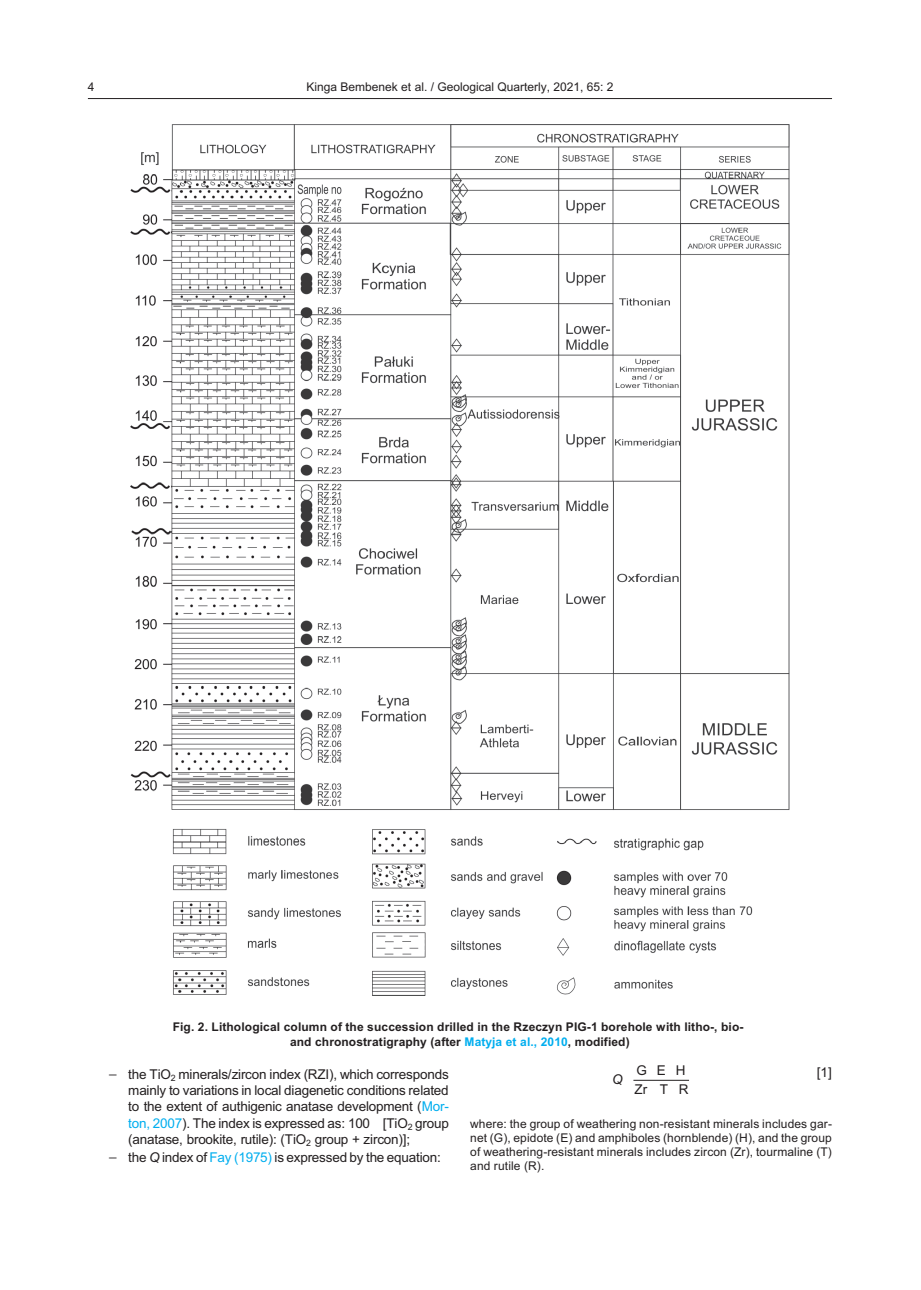
<style>
.page{position:relative;width:921px;height:1290px;background:#fff}
.page>*{position:absolute;margin:0;border:0;box-sizing:border-box;transform-origin:0 0}
.t1{font:13.5px/15.8px "Arial";letter-spacing:-.015em;color:#231f20}
.t2{font:italic 13.5px "Arial";color:#231f20}
.t3{font:12px/14px "Arial";letter-spacing:.01em;color:#231f20;text-align:justify}
.t4{font:700 12px/14.4px "Arial";letter-spacing:.01em;color:#231f20;text-align:center}
.s1{color:#00aeef}
.s2{font-family:"Avant Garde Bk BT";font-size:15px}
.s3{font-style:italic}
</style>
<div class="page">
<hr style="left:633px;top:1080px;width:56px;height:1px;background:#231f20">
<hr style="left:88px;top:98px;width:744px;height:1px;background:#231f20">
<img style="left:131px;top:124px;width:658px;height:872px">
<p class="t3" style="left:88px;top:81px;width:8px">4</p>
<p class="t3" style="left:306px;top:81px;width:309px">Kinga Bembenek et al. / Geo log i cal Quar terly, 2021, 65: 2</p>
<p class="t4" style="left:173px;top:1021px;width:572px">Fig. 2. Lithological col umn of the suc ces sion drilled in the Rzeczyn PIG-1 bore hole with litho-, bio&shy;and chronostratigraphy (af ter <span class="s1">Matyja et al., 2010</span>, mod i fied)</p>
<p class="t1" style="left:128px;top:1068px;width:322px;text-align:justify;text-indent:-19px"><span class="s2">–</span> the TiO<sub>2</sub> min er als/zir con in dex (RZI), which cor re sponds mainly to vari a tions in lo cal diagenetic con di tions re lated to the ex tent of authigenic ana tase de vel op ment (<span class="s1">Mor -</span></p>
<p class="t1" style="left:128px;top:1117px;width:322px"><span class="s1">ton, 2007</span>). The in dex is ex pressed as: 100 [TiO<sub>2</sub> group (ana tase, brookite, rutile): (TiO<sub>2</sub> group + zir con)];</p>
<p class="t1" style="left:109px;top:1151px;width:333px"><span class="s2">–</span> the <span class="s3">Q</span> in dex of <span class="s1">Fay (1975)</span> is ex pressed by the equa tion:</p>
<p class="t2" style="left:612px;top:1074px;width:12px">Q</p>
<p class="t1" style="left:635px;top:1062px;width:56px;line-height:19.4px">GEH<br>Zr TR</p>
<p class="t1" style="left:817px;top:1066px;width:17px">[1]</p>
<p class="t3" style="left:470px;top:1117px;width:363px">where: the group of weath er ing non-re sis tant min er als in cludes gar - net (G), epidote (E) and am phi boles (hornblende) (H), and the group of weath er ing-re sis tant min er als in cludes zir con (Zr), tour ma line (T) and rutile (R).</p>
</div>
